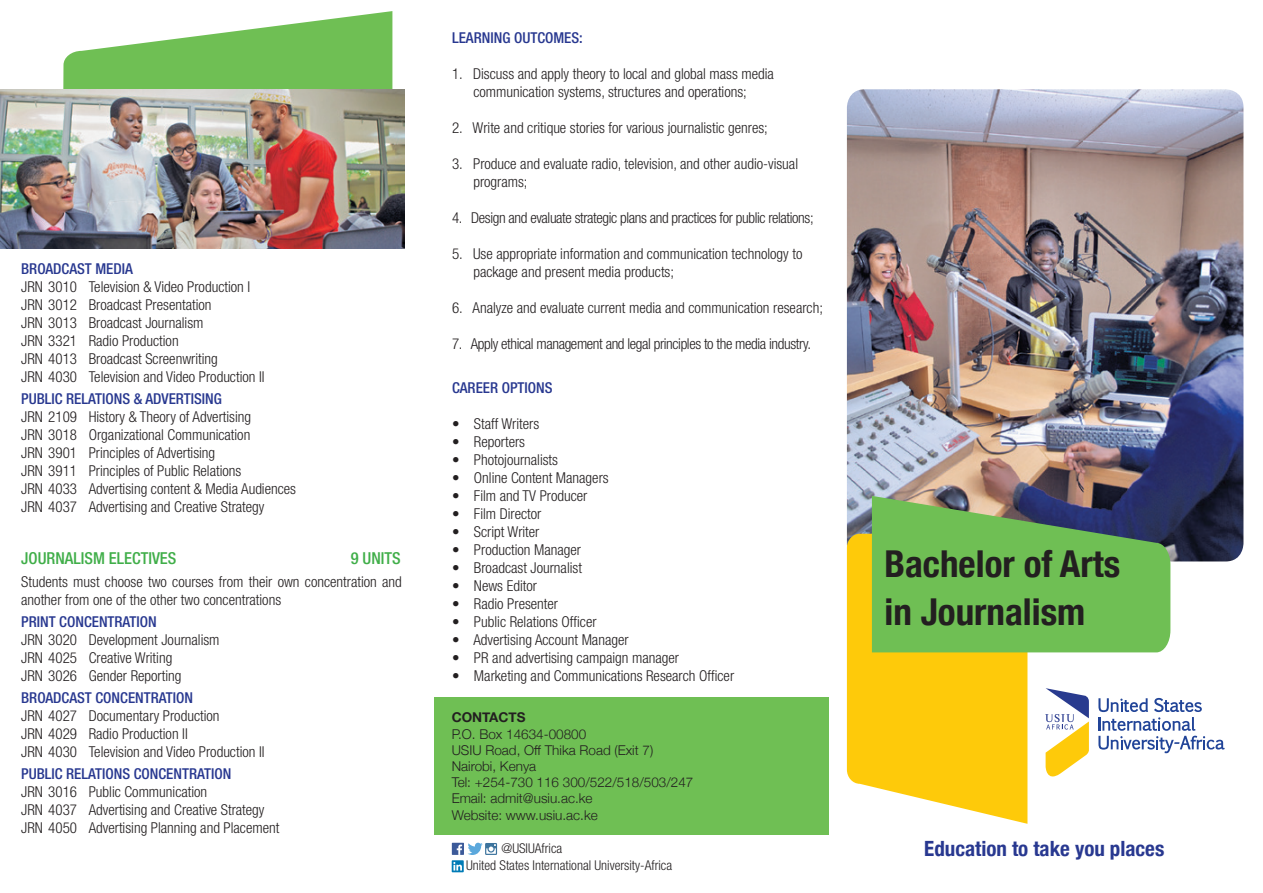
<style>
.page{position:relative;width:1263px;height:893px;background:#fff}
.page>*{position:absolute;margin:0;border:0;box-sizing:border-box;transform-origin:0 0}
.t1{font:700 condensed 37.05px/48.3px "Helvetica Neue";color:#231f20}
.t2{font:700 condensed 21px "Helvetica Neue";color:#283890}
.t3{font:500 condensed 16.5px "Helvetica Neue LT Std";color:#40ae49}
.t4{font:300 condensed 15px/18px "Helvetica Neue LT Std";color:#231f20}
.t5{font:500 condensed 15px "Helvetica Neue LT Std";color:#283890}
.t6{font:300 condensed 15px "Helvetica Neue LT Std";letter-spacing:-.025em;color:#231f20}
.t7{font:300 13.5px/16.2px "Helvetica Neue";color:#231f20}
.t8{font:300 condensed 13.5px "Helvetica Neue LT Std";color:#231f20}
.t9{font:700 13.5px "Helvetica Neue";color:#231f20}
</style>
<div class="page">
<div style="left:434px;top:697px;width:395px;height:137px;background:#6fbf54"></div>
<img style="left:847px;top:89px;width:396px;height:472px">
<svg style="left:847px;top:534px;width:180px;height:290px;background:#fdd026"></svg>
<svg style="left:872px;top:496px;width:298px;height:156px;background:#69ac57"></svg>
<svg style="left:1098px;top:698px;width:127px;height:55px"></svg>
<svg style="left:1045px;top:688px;width:44px;height:89px"></svg>
<svg style="left:63px;top:11px;width:329px;height:78px;fill:#6fbf54"></svg>
<img style="left:0;top:89px;width:404px;height:160px">
<svg style="left:452px;top:860px;width:12px;height:12px"></svg>
<svg style="left:453px;top:862px;width:9px;height:8px"></svg>
<div style="left:452px;top:843px;width:12px;height:12px;background:#3c5a99"></div>
<svg style="left:457px;top:845px;width:5px;height:10px"></svg>
<svg style="left:468px;top:843px;width:29px;height:12px"></svg>
<p class="t5" style="left:21px;top:259px;width:113px">BROADCAST MEDIA</p>
<p class="t4" style="left:21px;top:277px;width:245px">JRN 3010 Television &amp; Video Production I JRN 3012 Broadcast Presentation<br>JRN 3013 Broadcast Journalism<br>JRN 3321 Radio Production<br>JRN 4013 Broadcast Screenwriting<br>JRN 4030 Television and Video Production II</p>
<p class="t5" style="left:21px;top:390px;width:202px">PUBLIC RELATIONS &amp; ADVERTISING</p>
<p class="t4" style="left:21px;top:407px;width:276px">JRN 2109 History &amp; Theory of Advertising<br>JRN 3018 Organizational Communication<br>JRN 3901 Principles of Advertising<br>JRN 3911 Principles of Public Relations<br>JRN 4033 Advertising content &amp; Media Audiences JRN 4037 Advertising and Creative Strategy</p>
<p class="t3" style="left:21px;top:549px;width:157px">JOURNALISM ELECTIVES</p>
<p class="t3" style="left:351px;top:549px;width:52px">9 UNITS</p>
<p class="t4" style="left:21px;top:572px;width:382px">Students must choose two courses from their own concentration and another from one of the other two concentrations</p>
<p class="t5" style="left:21px;top:612px;width:137px">PRINT CONCENTRATION</p>
<p class="t4" style="left:21px;top:630px;width:200px">JRN 3020 Development Journalism<br>JRN 4025 Creative Writing<br>JRN 3026 Gender Reporting</p>
<p class="t5" style="left:21px;top:689px;width:173px">BROADCAST CONCENTRATION</p>
<p class="t4" style="left:21px;top:707px;width:245px">JRN 4027 Documentary Production<br>JRN 4029 Radio Production II<br>JRN 4030 Television and Video Production II</p>
<p class="t5" style="left:21px;top:765px;width:212px">PUBLIC RELATIONS CONCENTRATION</p>
<p class="t4" style="left:21px;top:783px;width:260px">JRN 3016 Public Communication<br>JRN 4037 Advertising and Creative Strategy<br>JRN 4050 Advertising Planning and Placement</p>
<p class="t5" style="left:452px;top:29px;width:132px">LEARNING OUTCOMES:</p>
<p class="t4" style="left:452px;top:65px;width:323px;text-align:center">1. Discuss and apply theory to local and global mass media communication systems, structures and operations;</p>
<p class="t4" style="left:452px;top:119px;width:317px">2. Write and critique stories for various journalistic genres;</p>
<p class="t4" style="left:473px;top:155px;width:326px;text-indent:-21px">3. Produce and evaluate radio, television, and other audio-visual programs;</p>
<p class="t6" style="left:452px;top:209px;width:363px">4. Design and evaluate strategic plans and practices for public relations;</p>
<p class="t4" style="left:473px;top:245px;width:331px;text-indent:-21px">5. Use appropriate information and communication technology to package and present media products;</p>
<p class="t4" style="left:452px;top:299px;width:372px">6. Analyze and evaluate current media and communication research;</p>
<p class="t6" style="left:452px;top:335px;width:360px">7. Apply ethical management and legal principles to the media industry.</p>
<p class="t5" style="left:452px;top:378px;width:102px">CAREER OPTIONS</p>
<p class="t4" style="left:452px;top:414px;width:89px">• Staff Writers</p>
<p class="t4" style="left:452px;top:432px;width:75px">• Reporters</p>
<p class="t4" style="left:452px;top:450px;width:107px">• Photojournalists</p>
<p class="t4" style="left:452px;top:468px;width:158px">• Online Content Managers</p>
<p class="t4" style="left:452px;top:486px;width:137px">• Film and TV Producer</p>
<p class="t4" style="left:452px;top:504px;width:91px">• Film Director</p>
<p class="t4" style="left:452px;top:522px;width:89px">• Script Writer</p>
<p class="t4" style="left:452px;top:540px;width:131px">• Production Manager</p>
<p class="t4" style="left:452px;top:558px;width:131px">• Broadcast Journalist</p>
<p class="t4" style="left:452px;top:576px;width:86px">• News Editor</p>
<p class="t4" style="left:452px;top:594px;width:108px">• Radio Presenter</p>
<p class="t4" style="left:452px;top:612px;width:146px">• Public Relations Officer</p>
<p class="t4" style="left:452px;top:630px;width:178px">• Advertising Account Manager</p>
<p class="t4" style="left:452px;top:648px;width:229px">• PR and advertising campaign manager</p>
<p class="t4" style="left:452px;top:666px;width:284px">• Marketing and Communications Research Officer</p>
<p class="t9" style="left:452px;top:707px;width:75px">CONTACTS</p>
<p class="t7" style="left:452px;top:725px;width:243px">P.O. Box 14634-00800<br>USIU Road, Off Thika Road (Exit 7)<br>Nairobi, Kenya<br>Tel: +254-730 116 300/522/518/503/247<br>Email: admit@usiu.ac.ke<br>Website: www.usiu.ac.ke</p>
<p class="t8" style="left:502px;top:840px;width:62px">@USIUAfrica</p>
<p class="t8" style="left:466px;top:857px;width:208px">United States International University-Africa</p>
<h1 class="t1" style="left:884px;top:537px;width:237px">Bachelor of Arts in Journalism</h1>
<h2 class="t2" style="left:924px;top:831px;width:242px">Education to take you places</h2>
</div>
